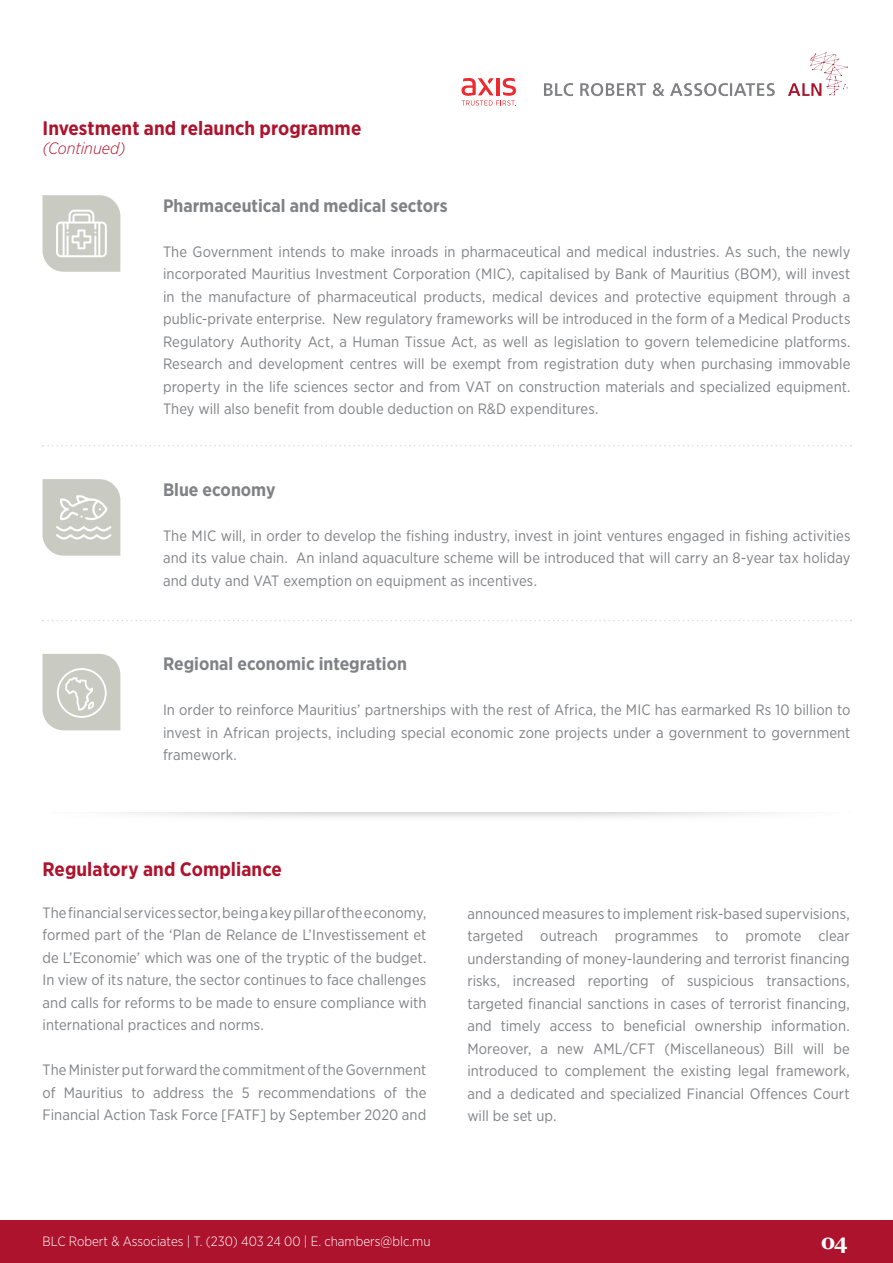
<style>
.page{position:relative;width:893px;height:1263px;background:#fff}
.page>*{position:absolute;margin:0;border:0;box-sizing:border-box;transform-origin:0 0}
.t1{font:700 21px "Georgia";color:#fff}
.t2{font:700 19.5px "Gotham Narrow";letter-spacing:.005em;color:#ae132d}
.t3{font:700 18px "Gotham Narrow";color:#808285}
.t4{font:italic 300 16.5px "Gotham Narrow";letter-spacing:-.005em;color:#ae132d}
.t5{font:15px/22.5px "Gotham Narrow";letter-spacing:.005em;color:#808285;text-align:justify}
.t6{font:300 13.5px "Gotham Narrow";color:#fff}
</style>
<div class="page">
<svg style="left:43px;top:445px;width:808px;height:1px"></svg>
<svg style="left:43px;top:620px;width:808px;height:1px"></svg>
<svg style="left:43px;top:195px;width:77px;height:77px;background:#d2d3cd"></svg>
<svg style="left:43px;top:479px;width:77px;height:77px;background:#d0d2cb"></svg>
<svg style="left:43px;top:654px;width:77px;height:76px;background:#cfd0c9"></svg>
<img style="left:544px;top:52px;width:304px;height:45px">
<svg style="left:461px;top:78px;width:55px;height:28px"></svg>
<div style="left:0;top:1220px;width:893px;height:43px;background:#ae132d"></div>
<h2 class="t2" style="left:43px;top:115px;width:320px">Investment and relaunch programme</h2>
<p class="t4" style="left:43px;top:139px;width:85px">(Continued)</p>
<p class="t3" style="left:163px;top:194px;width:286px">Pharmaceutical and medical sectors</p>
<p class="t5" style="left:163px;top:240px;width:689px">The Government intends to make inroads in pharmaceutical and medical industries. As such, the newly incorporated Mauritius Investment Corporation (MIC), capitalised by Bank of Mauritius (BOM), will invest in the manufacture of pharmaceutical products, medical devices and protective equipment through a public-private enterprise. New regulatory frameworks will be introduced in the form of a Medical Products Regulatory Authority Act, a Human Tissue Act, as well as legislation to govern telemedicine platforms.<br>Research and development centres will be exempt from registration duty when purchasing immovable property in the life sciences sector and from VAT on construction materials and specialized equipment.<br>They will also benefit from double deduction on R&amp;D expenditures.</p>
<p class="t3" style="left:163px;top:478px;width:114px">Blue economy</p>
<p class="t5" style="left:163px;top:524px;width:689px">The MIC will, in order to develop the fishing industry, invest in joint ventures engaged in fishing activities and its value chain. An inland aquaculture scheme will be introduced that will carry an 8-year tax holiday and duty and VAT exemption on equipment as incentives.</p>
<p class="t3" style="left:163px;top:652px;width:245px">Regional economic integration</p>
<p class="t5" style="left:163px;top:698px;width:689px">In order to reinforce Mauritius’ partnerships with the rest of Africa, the MIC has earmarked Rs 10 billion to invest in African projects, including special economic zone projects under a government to government framework.</p>
<h2 class="t2" style="left:43px;top:856px;width:241px">Regulatory and Compliance</h2>
<p class="t5" style="left:43px;top:901px;width:385px">The financial services sector, being a key pillar of the economy, formed part of the ‘Plan de Relance de L’Investissement et de L’Economie’ which was one of the tryptic of the budget.<br>In view of its nature, the sector continues to face challenges and calls for reforms to be made to ensure compliance with international practices and norms.</p>
<p class="t5" style="left:43px;top:1058px;width:385px">The Minister put forward the commitment of the Government of Mauritius to address the 5 recommendations of the Financial Action Task Force [FATF] by September 2020 and</p>
<p class="t5" style="left:467px;top:902px;width:384px">announced measures to implement risk-based supervisions, targeted outreach programmes to promote clear understanding of money-laundering and terrorist financing risks, increased reporting of suspicious transactions, targeted financial sanctions in cases of terrorist financing, and timely access to beneficial ownership information.<br>Moreover, a new AML/CFT (Miscellaneous) Bill will be introduced to complement the existing legal framework, and a dedicated and specialized Financial Offences Court will be set up.</p>
<p class="t6" style="left:43px;top:1233px;width:390px">BLC Robert &amp; Associates | T. (230) 403 24 00 | E. chambers@blc.mu</p>
<h1 class="t1" style="left:821px;top:1229px;width:28px">04</h1>
</div>
